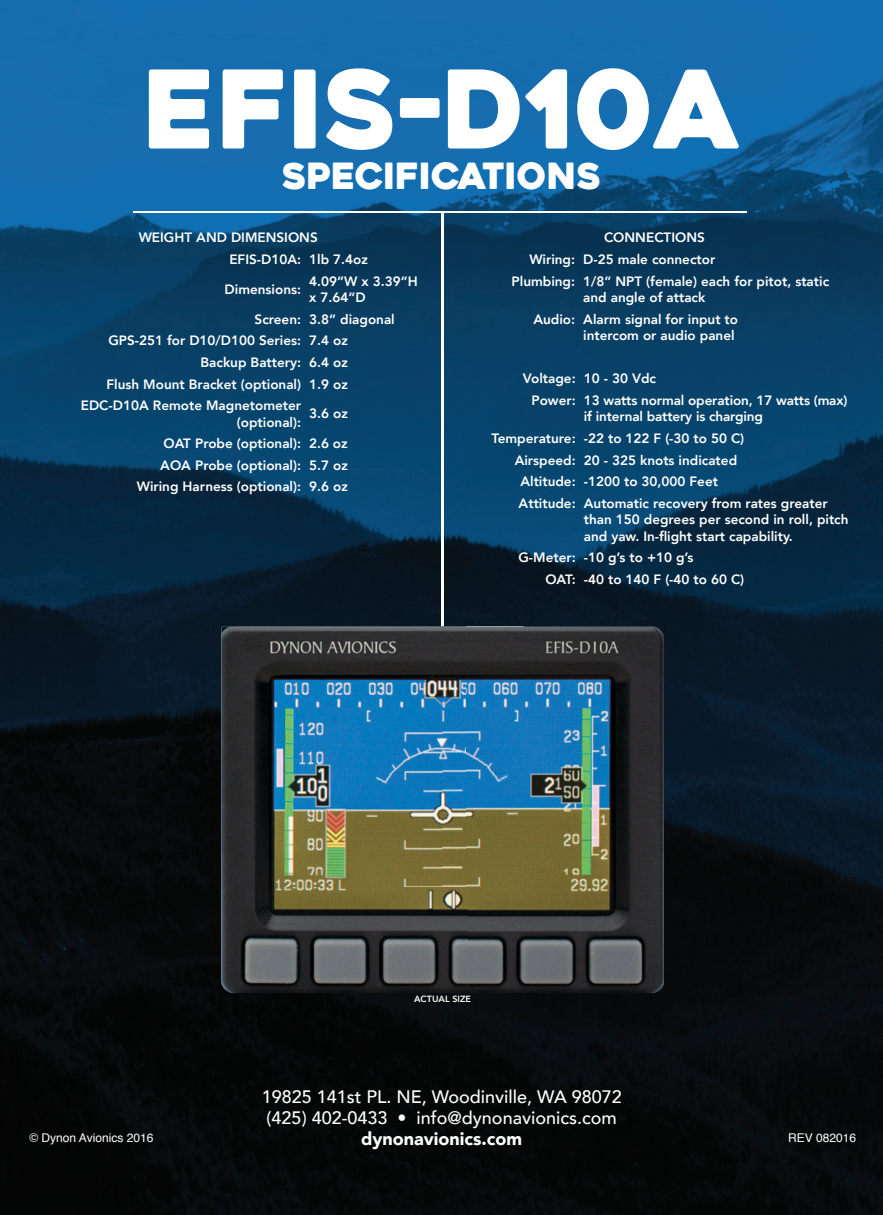
<style>
.page{position:relative;width:883px;height:1215px;background:#fff}
.page>*{position:absolute;margin:0;border:0;box-sizing:border-box;transform-origin:0 0}
.t1{font:108px "Heavitas";color:#fff}
.t2{font:36px "Heavitas";color:#fff}
.t3{font:500 18px/21px "Avenir";color:#fff}
.t4{font:900 18px "Avenir";color:#fff}
.t5{font:800 13.5px/21.6px "Avenir";color:#fff}
.t6{font:12px "Helvetica";color:#fff}
.t7{font:800 9px "Avenir";color:#fff}
</style>
<div class="page">
<img style="left:0;top:0;width:882px;height:1215px">
<hr style="left:441px;top:213px;width:2px;height:428px;background:#fff">
<img style="left:221px;top:627px;width:442px;height:365px">
<svg style="left:441px;top:627px;width:2px;height:14px"></svg>
<hr style="left:133px;top:212px;width:614px;height:1px;background:#fff">
<h1 class="t1" style="left:143px;top:43px;width:598px">EFIS-D10A</h1>
<h2 class="t2" style="left:282px;top:154px;width:321px">SPECIFICATIONS</h2>
<p class="t5" style="left:229px;top:227px;width:140px;text-indent:-91px">WEIGHT AND DIMENSIONS<br>EFIS-D10A: 1lb 7.4oz</p>
<p class="t5" style="left:224px;top:278px;width:78px">Dimensions:</p>
<p class="t5" style="left:309px;top:273px;width:110px;line-height:16.5px">4.09”W x 3.39”H x 7.64”D</p>
<p class="t5" style="left:254px;top:308px;width:142px">Screen: 3.8” diagonal</p>
<p class="t5" style="left:108px;top:330px;width:241px">GPS-251 for D10/D100 Series: 7.4 oz</p>
<p class="t5" style="left:200px;top:351px;width:149px">Backup Battery: 6.4 oz</p>
<p class="t5" style="left:106px;top:373px;width:243px">Flush Mount Bracket (optional) 1.9 oz</p>
<p class="t5" style="left:81px;top:395px;width:222px">EDC-D10A Remote Magnetometer</p>
<p class="t5" style="left:237px;top:411px;width:66px">(optional):</p>
<p class="t5" style="left:309px;top:403px;width:40px">3.6 oz</p>
<p class="t5" style="left:137px;top:433px;width:213px;text-align:right">OAT Probe (optional): 2.6 oz<br>AOA Probe (optional): 5.7 oz<br>Wiring Harness (optional): 9.6 oz</p>
<p class="t5" style="left:604px;top:227px;width:102px">CONNECTIONS</p>
<p class="t5" style="left:529px;top:249px;width:187px">Wiring: D-25 male connector</p>
<p class="t5" style="left:511px;top:270px;width:319px">Plumbing: 1/8” NPT (female) each for pitot, static</p>
<p class="t5" style="left:533px;top:287px;width:206px;text-indent:50px">and angle of attack<br>Audio: Alarm signal for input to</p>
<p class="t5" style="left:583px;top:325px;width:153px">intercom or audio panel</p>
<p class="t5" style="left:531px;top:368px;width:317px;text-indent:-9px">Voltage: 10 - 30 Vdc<br>Power: 13 watts normal operation, 17 watts (max)</p>
<p class="t5" style="left:583px;top:406px;width:181px">if internal battery is charging</p>
<p class="t5" style="left:491px;top:428px;width:254px">Temperature: -22 to 122 F (-30 to 50 C)</p>
<p class="t5" style="left:514px;top:449px;width:224px">Airspeed: 20 - 325 knots indicated</p>
<p class="t5" style="left:520px;top:471px;width:199px">Altitude: -1200 to 30,000 Feet</p>
<p class="t5" style="left:518px;top:492px;width:310px">Attitude: Automatic recovery from rates greater</p>
<p class="t5" style="left:583px;top:511px;width:266px;line-height:16.5px">than 150 degrees per second in roll, pitch and yaw. In-flight start capability.</p>
<p class="t5" style="left:545px;top:547px;width:200px;text-indent:-27px">G-Meter: -10 g’s to +10 g’s<br>OAT: -40 to 140 F (-40 to 60 C)</p>
<p class="t7" style="left:414px;top:992px;width:58px">ACTUAL SIZE</p>
<h3 class="t3" style="left:261px;top:1085px;width:361px">19825 141st PL. NE, Woodinville, WA 98072 (425) 402-0433 • info@dynonavionics.com</h3>
<h3 class="t4" style="left:361px;top:1123px;width:162px">dynonavionics.com</h3>
<p class="t6" style="left:29px;top:1129px;width:126px">© Dynon Avionics 2016</p>
<p class="t6" style="left:788px;top:1129px;width:70px">REV 082016</p>
</div>
